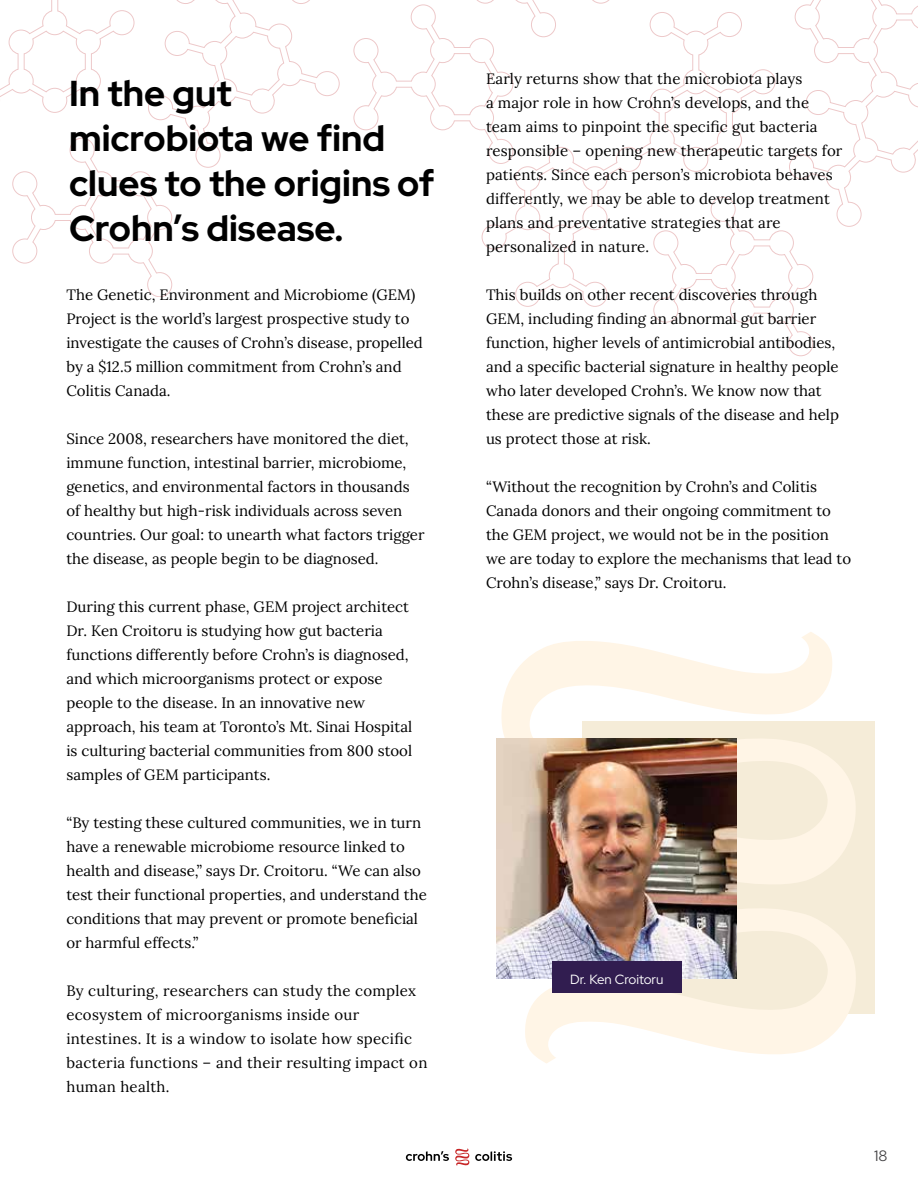
<style>
.page{position:relative;width:918px;height:1188px;background:#fff}
.page>*{position:absolute;margin:0;border:0;box-sizing:border-box;transform-origin:0 0}
.t1{font:700 36px/45px "Red Hat Display";color:#000}
.t2{font:15px/24px "Lora";color:#000}
.t3{font:15px/24px "Lora";letter-spacing:.02em;color:#000}
.t4{font:15px "Red Hat Display";color:#414042}
.t5{font:13.35px "Red Hat Display";color:#fff}
</style>
<div class="page">
<svg style="left:475px;top:1151px;width:37px;height:10px"></svg>
<svg style="left:406px;top:1151px;width:43px;height:10px"></svg>
<svg style="left:455px;top:1148px;width:14px;height:18px"></svg>
<div style="left:582px;top:721px;width:293px;height:292px;background:#f5ecd8"></div>
<svg style="left:498px;top:632px;width:361px;height:431px"></svg>
<img style="left:497px;top:739px;width:240px;height:239px">
<svg style="left:354px;top:0;width:564px;height:356px"></svg>
<svg style="left:0;top:0;width:354px;height:297px"></svg>
<div style="left:552px;top:961px;width:130px;height:32px;background:#311d50"></div>
<h1 class="t1" style="left:69px;top:70px;width:367px">In the gut<br>microbiota we find clues to the origins of<br>Crohn’s disease.</h1>
<p class="t2" style="left:66px;top:282px;width:358px">The Genetic, Environment and Microbiome (GEM)<br>Project is the world’s largest prospective study to investigate the causes of Crohn’s disease, propelled by a $12.5 million commitment from Crohn’s and Colitis Canada.</p>
<p class="t2" style="left:66px;top:426px;width:360px">Since 2008, researchers have monitored the diet, immune function, intestinal barrier, microbiome, genetics, and environmental factors in thousands of healthy but high-risk individuals across seven countries. Our goal: to unearth what factors trigger the disease, as people begin to be diagnosed.</p>
<p class="t2" style="left:66px;top:594px;width:347px">During this current phase, GEM project architect Dr. Ken Croitoru is studying how gut bacteria functions differently before Crohn’s is diagnosed, and which microorganisms protect or expose people to the disease. In an innovative new approach, his team at Toronto’s Mt. Sinai Hospital is culturing bacterial communities from 800 stool samples of GEM participants.</p>
<p class="t2" style="left:66px;top:810px;width:362px">“By testing these cultured communities, we in turn have a renewable microbiome resource linked to health and disease,” says Dr. Croitoru. “We can also test their functional properties, and understand the conditions that may prevent or promote beneficial or harmful effects.”</p>
<p class="t3" style="left:66px;top:978px;width:363px">By culturing, researchers can study the complex ecosystem of microorganisms inside our intestines. It is a window to isolate how specific bacteria functions – and their resulting impact on human health.</p>
<p class="t2" style="left:486px;top:66px;width:358px">Early returns show that the microbiota plays<br>a major role in how Crohn’s develops, and the team aims to pinpoint the specific gut bacteria responsible – opening new therapeutic targets for patients. Since each person’s microbiota behaves differently, we may be able to develop treatment plans and preventative strategies that are personalized in nature.</p>
<p class="t2" style="left:486px;top:282px;width:354px">This builds on other recent discoveries through GEM, including finding an abnormal gut barrier function, higher levels of antimicrobial antibodies, and a specific bacterial signature in healthy people who later developed Crohn’s. We know now that these are predictive signals of the disease and help us protect those at risk.</p>
<p class="t2" style="left:486px;top:474px;width:367px">“Without the recognition by Crohn’s and Colitis Canada donors and their ongoing commitment to the GEM project, we would not be in the position we are today to explore the mechanisms that lead to Crohn’s disease,” says Dr. Croitoru.</p>
<p class="t5" style="left:570px;top:971px;width:95px">Dr. Ken Croitoru</p>
<p class="t4" style="left:874px;top:1146px;width:15px">18</p>
</div>
